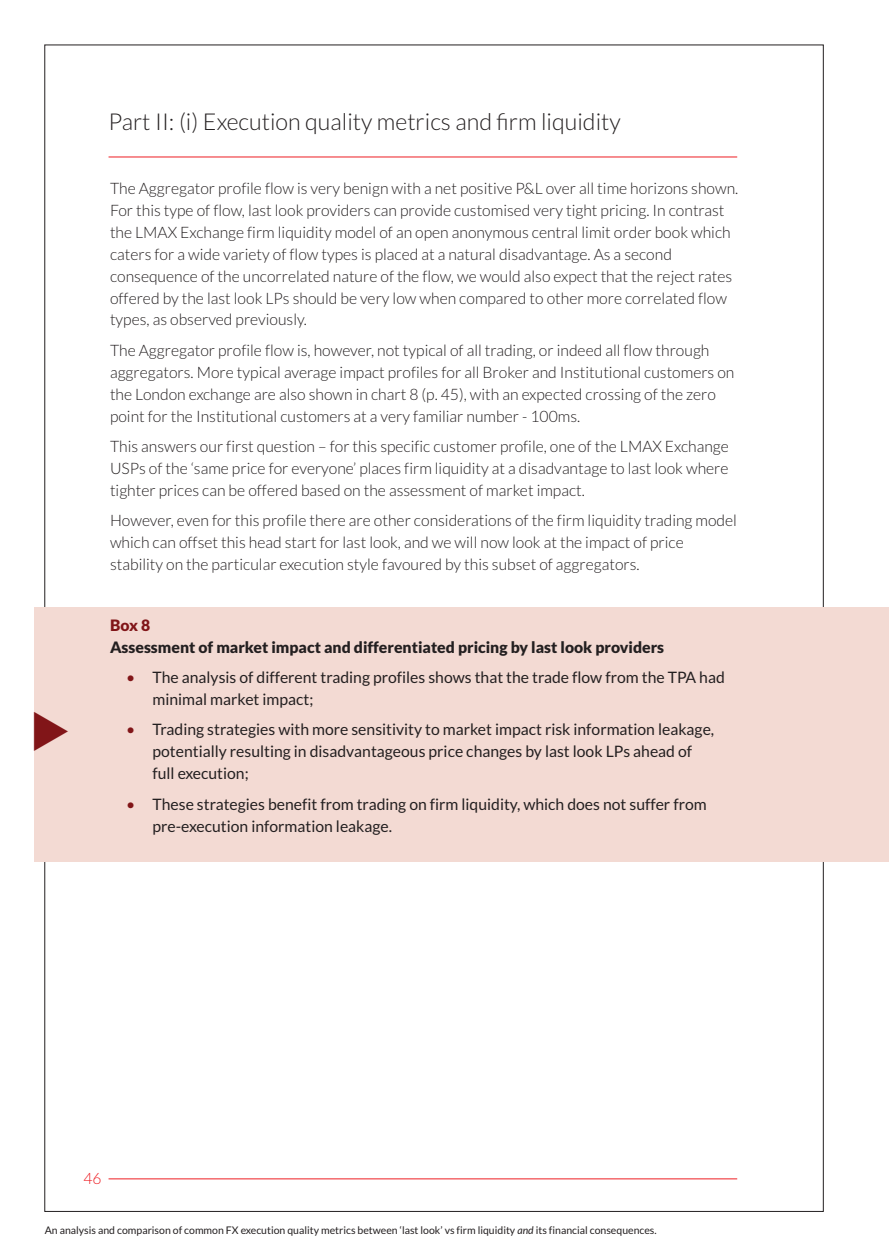
<style>
.page{position:relative;width:889px;height:1259px;background:#fff}
.page>*{position:absolute;margin:0;border:0;box-sizing:border-box;transform-origin:0 0}
.t1{font:46.5px "Lucida Grande";color:#811518}
.t2{font:300 23.25px "Lato";color:#231f20}
.t3{font:300 15.75px/21.9px "Lato";color:#231f20}
.t4{font:15.75px/21.9px "Lato";color:#231f20}
.t5{font:900 15.75px "Lato";color:#231f20}
.t6{font:900 15.75px "Lato";color:#811518}
.t7{font:300 15.6px "Lato";color:#ee1d23}
.t8{font:10.5px "Lato";color:#231f20}
.s1{color:#811518}
.s2{font-style:italic}
</style>
<div class="page">
<hr style="left:109px;top:157px;width:628px;height:1px;background:#ee1d23">
<hr style="left:109px;top:1178px;width:628px;height:1px;background:#ee1d23">
<div style="left:34px;top:607px;width:855px;height:254px;background:#f3dad3"></div>
<h2 class="t2" style="left:109px;top:109px;width:514px">Part II: (i) Execution quality metrics and firm liquidity</h2>
<h1 class="t1" style="left:31px;top:707px;width:42px">►</h1>
<p class="t3" style="left:110px;top:178px;width:630px">The Aggregator profile flow is very benign with a net positive P&amp;L over all time horizons shown.<br>For this type of flow, last look providers can provide customised very tight pricing. In contrast the LMAX Exchange firm liquidity model of an open anonymous central limit order book which caters for a wide variety of flow types is placed at a natural disadvantage. As a second consequence of the uncorrelated nature of the flow, we would also expect that the reject rates offered by the last look LPs should be very low when compared to other more correlated flow types, as observed previously.</p>
<p class="t3" style="left:110px;top:339px;width:626px">The Aggregator profile flow is, however, not typical of all trading, or indeed all flow through aggregators. More typical average impact profiles for all Broker and Institutional customers on the London exchange are also shown in chart 8 (p. 45), with an expected crossing of the zero point for the Institutional customers at a very familiar number - 100ms.</p>
<p class="t3" style="left:110px;top:436px;width:620px;text-align:justify">This answers our first question – for this specific customer profile, one of the LMAX Exchange USPs of the ‘same price for everyone’ places firm liquidity at a disadvantage to last look where tighter prices can be offered based on the assessment of market impact.</p>
<p class="t3" style="left:110px;top:510px;width:628px">However, even for this profile there are other considerations of the firm liquidity trading model which can offset this head start for last look, and we will now look at the impact of price stability on the particular execution style favoured by this subset of aggregators.</p>
<p class="t6" style="left:110px;top:616px;width:42px">Box 8</p>
<p class="t5" style="left:110px;top:638px;width:556px">Assessment of market impact and differentiated pricing by last look providers</p>
<p class="t4" style="left:153px;top:667px;width:574px;text-indent:-26px"><span class="s1">•</span> The analysis of different trading profiles shows that the trade flow from the TPA had minimal market impact;</p>
<p class="t4" style="left:153px;top:719px;width:563px;text-indent:-26px"><span class="s1">•</span> Trading strategies with more sensitivity to market impact risk information leakage, potentially resulting in disadvantageous price changes by last look LPs ahead of full execution;</p>
<p class="t4" style="left:153px;top:793px;width:556px;text-indent:-26px"><span class="s1">•</span> These strategies benefit from trading on firm liquidity, which does not suffer from pre-execution information leakage.</p>
<p class="t7" style="left:83px;top:1169px;width:20px">46</p>
<p class="t8" style="left:45px;top:1224px;width:613px">An analysis and comparison of common FX execution quality metrics between ‘last look’ vs firm liquidity <span class="s2">and</span> its financial consequences.</p>
</div>
